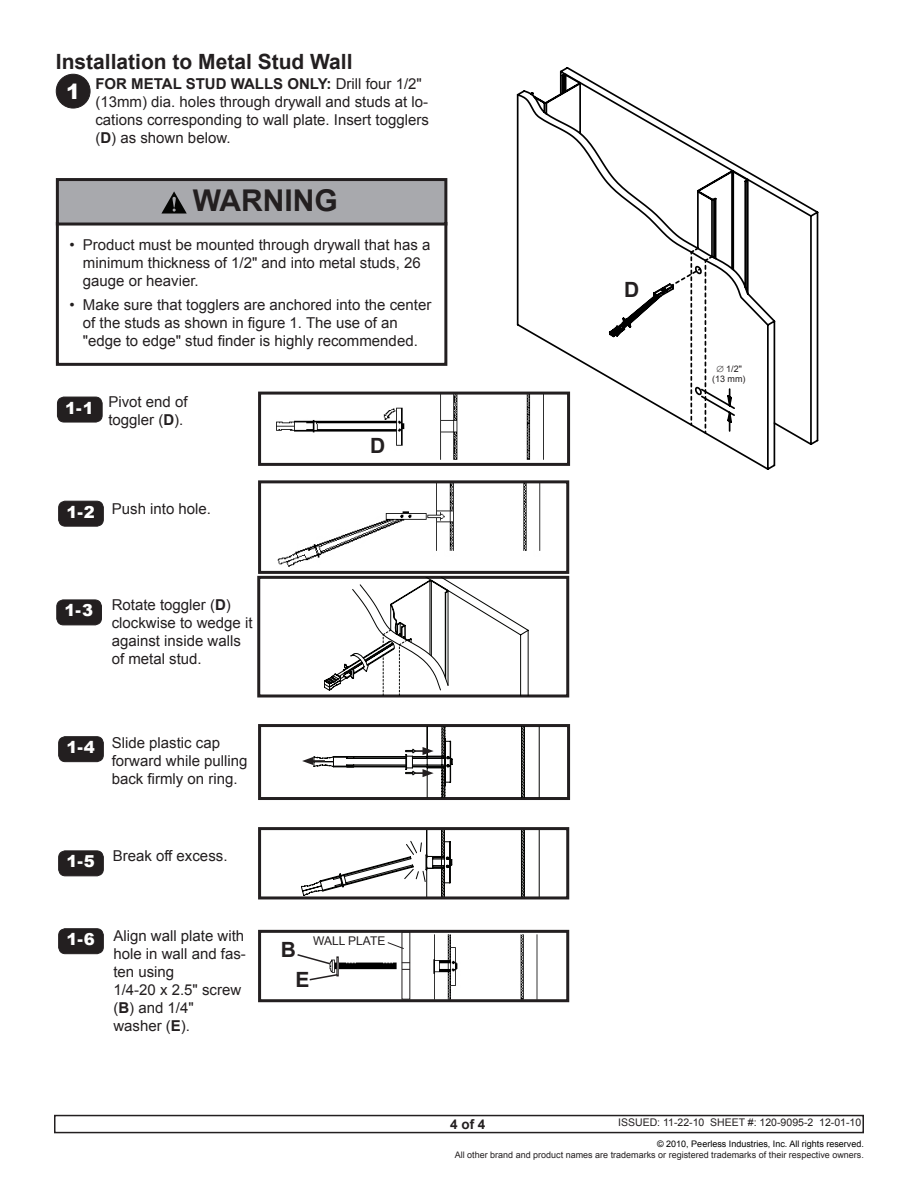
<style>
.page{position:relative;width:918px;height:1188px;background:#fff}
.page>*{position:absolute;margin:0;border:0;box-sizing:border-box;transform-origin:0 0}
.Multi_Warning_page_2{font:700 30px "Arial";color:#231f20}
.Page_Heading{font:700 21px "Arial";color:#231f20}
.t1{font:900 21px "Arial";color:#fff}
.t2{font:900 16.5px "Arial";color:#fff}
.Multi_Warning_page_2-2{font:15px/18px "Arial";color:#231f20}
.t3{font:700 13.5px "Arial";color:#231f20}
.t4{font:12px "Arial";color:#231f20}
.t5{font:10.5px "Arial";color:#231f20}
.t6{font:9px/10.8px "Arial";color:#231f20;text-align:center}
.t7{font:9px "Arial";color:#000}
.s1{font-weight:700}
</style>
<div class="page">
<div style="left:54px;top:1115px;width:810px;height:18px;border:2px solid #231f20"></div>
<div style="left:56px;top:222px;width:391px;height:144px;border:3px solid #231f20"></div>
<div style="left:57px;top:180px;width:389px;height:44px;background:#a8a9ad"></div>
<div style="left:56px;top:178px;width:391px;height:48px;border:3px solid #231f20"></div>
<svg style="left:161px;top:191px;width:26px;height:23px"></svg>
<img style="left:276px;top:396px;width:182px;height:64px">
<img style="left:277px;top:484px;width:264px;height:83px">
<img style="left:433px;top:934px;width:105px;height:64px">
<div style="left:258px;top:480px;width:311px;height:94px;border:3px solid #231f20"></div>
<div style="left:258px;top:724px;width:312px;height:76px;border:3px solid #231f20"></div>
<div style="left:257px;top:576px;width:312px;height:122px;border:3px solid #231f20"></div>
<div style="left:258px;top:392px;width:312px;height:74px;border:3px solid #231f20"></div>
<div style="left:258px;top:930px;width:311px;height:72px;border:3px solid #231f20"></div>
<img style="left:339px;top:962px;width:58px;height:8px">
<svg style="left:387px;top:942px;width:17px;height:8px"></svg>
<svg style="left:297px;top:954px;width:42px;height:27px"></svg>
<div style="left:59px;top:501px;width:44px;height:25px;background:#231f20;border-radius:7px"></div>
<div style="left:58px;top:501px;width:46px;height:26px;border:1px solid #231f20;border-radius:7px"></div>
<div style="left:57px;top:397px;width:45px;height:25px;background:#231f20;border-radius:7px"></div>
<div style="left:57px;top:397px;width:46px;height:25px;border:1px solid #231f20;border-radius:7px"></div>
<div style="left:57px;top:600px;width:44px;height:25px;background:#231f20;border-radius:7px"></div>
<div style="left:56px;top:600px;width:46px;height:25px;border:1px solid #231f20;border-radius:7px"></div>
<div style="left:59px;top:737px;width:44px;height:25px;background:#231f20;border-radius:7px"></div>
<div style="left:58px;top:736px;width:46px;height:26px;border:1px solid #231f20;border-radius:7px"></div>
<div style="left:56px;top:74px;width:34px;height:34px;background:#231f20;border-radius:50%"></div>
<div style="left:56px;top:74px;width:34px;height:34px;border:1px solid #231f20;border-radius:50%"></div>
<div style="left:59px;top:929px;width:44px;height:25px;background:#231f20;border-radius:7px"></div>
<div style="left:58px;top:928px;width:46px;height:26px;border:1px solid #231f20;border-radius:7px"></div>
<div style="left:59px;top:851px;width:44px;height:25px;background:#231f20;border-radius:7px"></div>
<div style="left:58px;top:851px;width:46px;height:25px;border:1px solid #231f20;border-radius:7px"></div>
<svg style="left:324px;top:577px;width:204px;height:118px"></svg>
<svg style="left:302px;top:727px;width:237px;height:70px"></svg>
<svg style="left:301px;top:831px;width:238px;height:64px"></svg>
<div style="left:258px;top:827px;width:311px;height:72px;border:3px solid #231f20"></div>
<svg style="left:515px;top:90px;width:261px;height:380px"></svg>
<svg style="left:558px;top:67px;width:261px;height:380px"></svg>
<svg style="left:652px;top:246px;width:62px;height:187px"></svg>
<p class="Page_Heading" style="left:56px;top:48px;width:298px">Installation to Metal Stud Wall</p>
<p class="t1" style="left:66px;top:76px;width:16px">1</p>
<p class="Multi_Warning_page_2-2" style="left:95px;top:75px;width:335px"><span class="s1">FOR METAL STUD WALLS ONLY:</span> Drill four 1/2" (13mm) dia. holes through drywall and studs at lo&shy;cations corresponding to wall plate. Insert togglers (<span class="s1">D</span>) as shown below.</p>
<p class="Multi_Warning_page_2" style="left:193px;top:181px;width:146px">WARNING</p>
<p class="Multi_Warning_page_2-2" style="left:83px;top:236px;width:349px;text-indent:-14px">• Product must be mounted through drywall that has a minimum thickness of 1/2" and into metal studs, 26 gauge or heavier.</p>
<p class="Multi_Warning_page_2-2" style="left:83px;top:296px;width:350px;text-indent:-14px">• Make sure that togglers are anchored into the center of the studs as shown in figure 1. The use of an "edge to edge" stud finder is highly recommended.</p>
<p class="t2" style="left:65px;top:396px;width:30px">1-1</p>
<p class="Multi_Warning_page_2-2" style="left:108px;top:393px;width:81px">Pivot end of toggler (<span class="s1">D</span>).</p>
<p class="t2" style="left:66px;top:500px;width:30px">1-2</p>
<p class="Multi_Warning_page_2-2" style="left:112px;top:500px;width:101px">Push into hole.</p>
<p class="Page_Heading" style="left:370px;top:432px;width:17px">D</p>
<p class="t2" style="left:65px;top:599px;width:30px">1-3</p>
<p class="Multi_Warning_page_2-2" style="left:112px;top:596px;width:142px">Rotate toggler (<span class="s1">D</span>) clockwise to wedge it against inside walls of metal stud.</p>
<p class="t2" style="left:66px;top:735px;width:30px">1-4</p>
<p class="Multi_Warning_page_2-2" style="left:112px;top:734px;width:137px">Slide plastic cap forward while pulling back firmly on ring.</p>
<p class="t2" style="left:66px;top:849px;width:30px">1-5</p>
<p class="Multi_Warning_page_2-2" style="left:113px;top:847px;width:116px">Break off excess.</p>
<p class="t2" style="left:66px;top:927px;width:30px">1-6</p>
<p class="Multi_Warning_page_2-2" style="left:113px;top:927px;width:134px;text-align:justify">Align wall plate with hole in wall and fas&shy;ten using</p>
<p class="Multi_Warning_page_2-2" style="left:113px;top:981px;width:129px">1/4-20 x 2.5" screw (<span class="s1">B</span>) and 1/4"</p>
<p class="Multi_Warning_page_2-2" style="left:113px;top:1017px;width:78px">washer (<span class="s1">E</span>).</p>
<p class="Page_Heading" style="left:281px;top:936px;width:17px">B</p>
<p class="t4" style="left:313px;top:933px;width:74px">WALL PLATE</p>
<p class="Page_Heading" style="left:296px;top:965px;width:16px">E</p>
<p class="Page_Heading" style="left:624px;top:275px;width:17px">D</p>
<p class="t6" style="left:712px;top:363px;width:35px">∅ 1/2" (13 mm)</p>
<p class="t3" style="left:450px;top:1115px;width:37px">4 of 4</p>
<p class="t5" style="left:618px;top:1116px;width:244px">ISSUED: 11-22-10 SHEET #: 120-9095-2 12-01-10</p>
<p class="t7" style="left:657px;top:1138px;width:208px">© 2010, Peerless Industries, Inc. All rights reserved.</p>
<p class="t6" style="left:455px;top:1150px;width:411px">All other brand and product names are trademarks or registered trademarks of their respective owners.</p>
</div>
